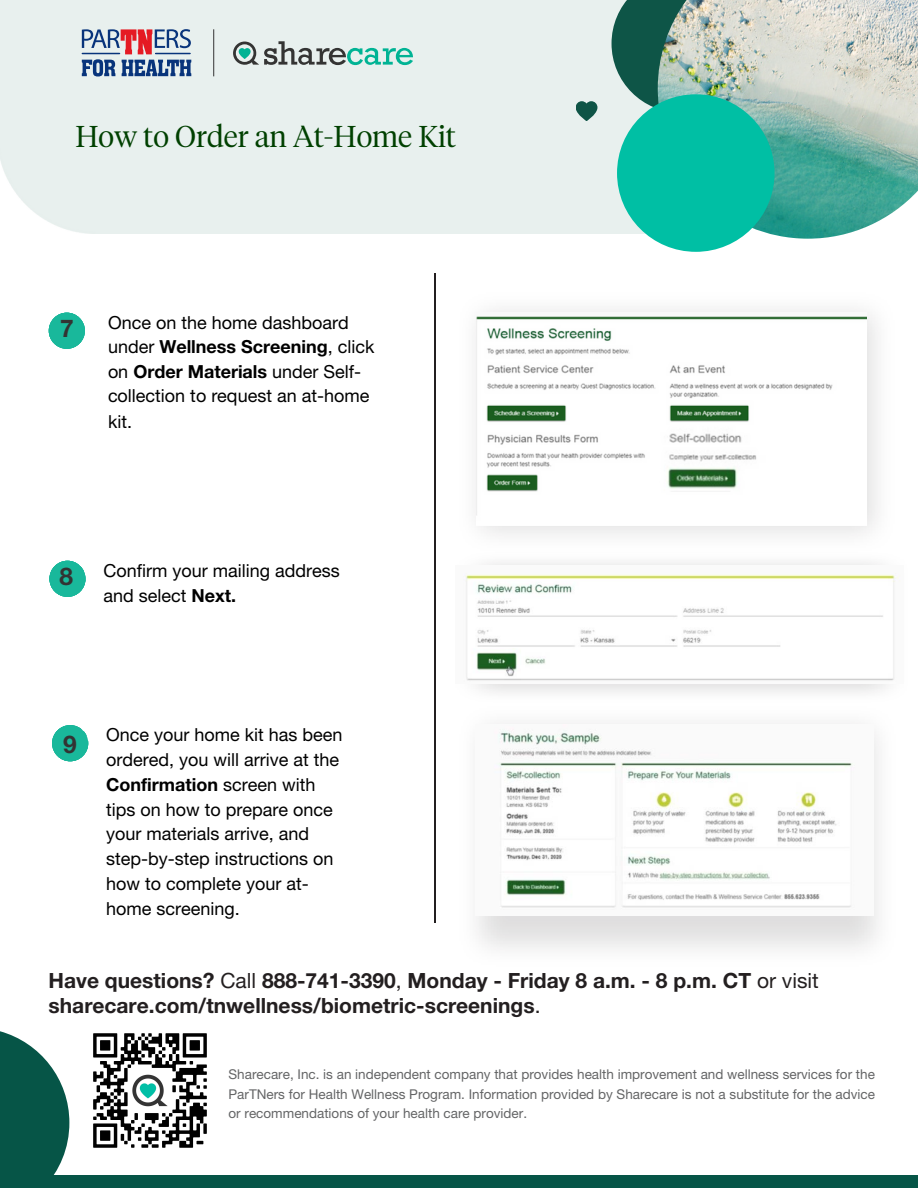
<style>
.page{position:relative;width:918px;height:1188px;background:#fff}
.page>*{position:absolute;margin:0;border:0;box-sizing:border-box;transform-origin:0 0}
.t1{font:300 30px "Tiempos Headline";color:#004000}
.t2{font:700 24.45px "Helvetica Neue LT Pro";color:#333}
.t3{font:700 21px/24.8px "Helvetica Neue LT Pro";color:#231f20}
.t4{font:18px/24.8px "Helvetica Neue LT Pro";color:#000}
.t5{font:13.5px/19.8px "Helvetica Neue LT Pro";color:#646566;text-align:justify}
.s1{font-weight:700}
.s2{font-weight:700;font-size:24.45px;color:#333}
.s3{font-weight:400}
</style>
<div class="page">
<svg style="left:0;top:1031px;width:69px;height:144px"></svg>
<div style="left:0;top:1175px;width:918px;height:13px;background:#065547"></div>
<svg style="left:612px;top:0;width:46px;height:113px;background:#3d766b"></svg>
<img style="left:658px;top:0;width:260px;height:239px">
<svg style="left:576px;top:101px;width:21px;height:20px"></svg>
<div style="left:617px;top:94px;width:158px;height:158px;background:#00bfa4;border-radius:50%"></div>
<hr style="left:213px;top:29px;width:1px;height:47px;background:#343333">
<svg style="left:82px;top:29px;width:109px;height:48px;background:#9b98b0"></svg>
<svg style="left:233px;top:41px;width:180px;height:24px;background:#a1c0ba"></svg>
<hr style="left:434px;top:273px;width:2px;height:650px;background:#231f20">
<div style="left:49px;top:313px;width:36px;height:36px;background:#19b89b;border-radius:50%"></div>
<img style="left:477px;top:312px;width:390px;height:204px">
<div style="left:49px;top:561px;width:37px;height:36px;background:#19b89b;border-radius:50%"></div>
<img style="left:456px;top:566px;width:448px;height:117px">
<div style="left:52px;top:725px;width:36px;height:36px;background:#19b89b;border-radius:50%"></div>
<img style="left:476px;top:725px;width:398px;height:190px">
<img style="left:93px;top:1033px;width:114px;height:115px">
<h1 class="t1" style="left:75px;top:116px;width:382px">How to Order an At-Home Kit</h1>
<p class="t2" style="left:60px;top:320px;width:15px">7</p>
<p class="t4" style="left:108px;top:313px;width:268px">Once on the home dashboard under <span class="s1">Wellness Screening</span>, click on <span class="s1">Order Materials</span> under Self&shy;collection to request an at-home kit.</p>
<p class="t4" style="left:103px;top:558px;width:238px;text-indent:-44px"><span class="s2">8</span> Confirm your mailing address and select <span class="s1">Next.</span></p>
<p class="t2" style="left:63px;top:729px;width:15px">9</p>
<p class="t4" style="left:106px;top:722px;width:238px">Once your home kit has been ordered, you will arrive at the<br><span class="s1">Confirmation</span> screen with tips on how to prepare once your materials arrive, and step-by-step instructions on how to complete your at&shy;home screening.</p>
<p class="t3" style="left:49px;top:971px;width:772px">Have questions? <span class="s3">Call</span> 888-741-3390<span class="s3">,</span> Monday - Friday 8 a.m. - 8 p.m. CT <span class="s3">or visit </span>sharecare.com/tnwellness/biometric-screenings<span class="s3">.</span></p>
<p class="t5" style="left:229px;top:1064px;width:648px">Sharecare, Inc. is an independent company that provides health improvement and wellness services for the ParTNers for Health Wellness Program. Information provided by Sharecare is not a substitute for the advice or recommendations of your health care provider.</p>
</div>
